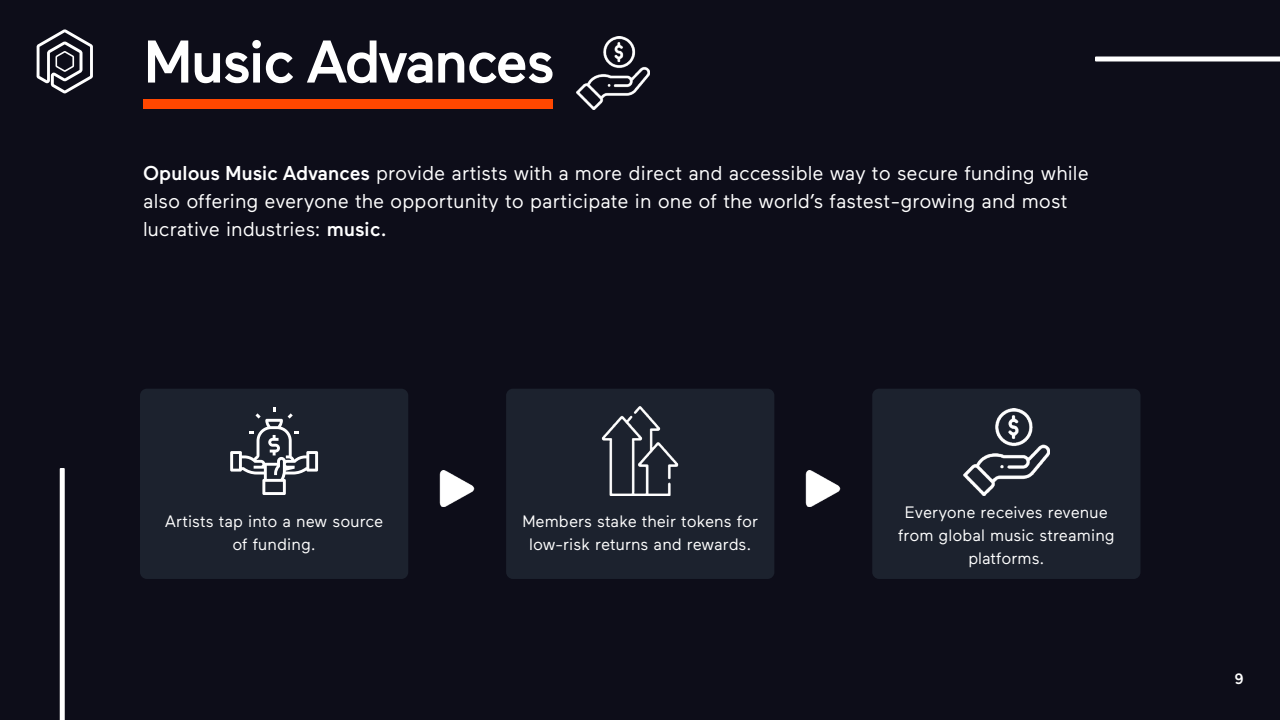
<style>
.page{position:relative;width:1280px;height:720px;background:#0d0d19}
.page>*{position:absolute;margin:0;border:0;box-sizing:border-box;transform-origin:0 0}
.t1{font:500 60px "Maax";letter-spacing:-.03em;color:#fff}
.t2{font:20px/28px "Maax";color:#fff}
.t3{font:16.5px/23.1px "Maax";color:#fff;text-align:center}
.t4{font:500 15px "Maax";color:#fff}
.s1{font-weight:500}
</style>
<div class="page">
<svg style="left:37px;top:29px;width:56px;height:65px"></svg>
<svg style="left:60px;top:468px;width:5px;height:252px"></svg>
<svg style="left:1095px;top:56px;width:185px;height:6px"></svg>
<div style="left:143px;top:99px;width:410px;height:10px;background:#ff4700"></div>
<div style="left:140px;top:389px;width:268px;height:190px;background:#1c222e;border-radius:7px"></div>
<div style="left:506px;top:389px;width:268px;height:190px;background:#1c222e;border-radius:7px"></div>
<div style="left:872px;top:389px;width:268px;height:190px;background:#1c222e;border-radius:7px"></div>
<img style="left:439px;top:470px;width:36px;height:37px">
<img style="left:805px;top:470px;width:36px;height:37px">
<svg style="left:230px;top:407px;width:88px;height:88px"></svg>
<img style="left:601px;top:407px;width:78px;height:89px">
<img style="left:963px;top:409px;width:87px;height:87px">
<img style="left:576px;top:36px;width:74px;height:73px">
<h1 class="t1" style="left:143px;top:30px;width:413px">Music Advances</h1>
<p class="t2" style="left:143px;top:159px;width:947px"><span class="s1">Opulous Music Advances</span> provide artists with a more direct and accessible way to secure funding while also offering everyone the opportunity to participate in one of the world’s fastest-growing and most lucrative industries: <span class="s1">music.</span></p>
<p class="t3" style="left:165px;top:510px;width:220px">Artists tap into a new source of funding.</p>
<p class="t3" style="left:522px;top:510px;width:237px">Members stake their tokens for low-risk returns and rewards.</p>
<p class="t3" style="left:898px;top:501px;width:218px">Everyone receives revenue from global music streaming platforms.</p>
<p class="t4" style="left:1234px;top:671px;width:11px">9</p>
</div>
